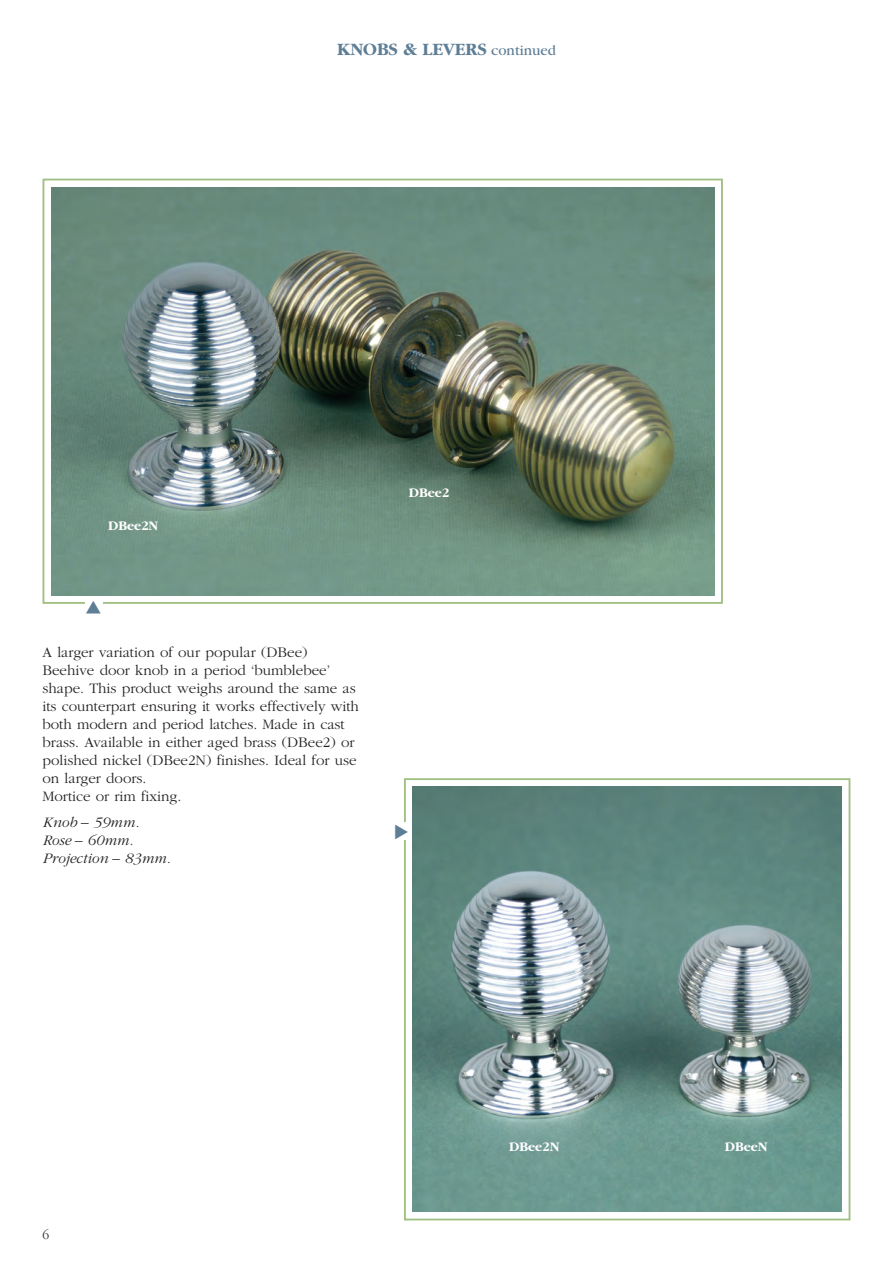
<style>
.page{position:relative;width:893px;height:1263px;background:#fff}
.page>*{position:absolute;margin:0;border:0;box-sizing:border-box;transform-origin:0 0}
.t1{font:700 18px "Garamond";color:#5e7e96}
.t2{font:300 15px/18px "Garamond";color:#231f20}
.t3{font:italic 300 15px/18px "Garamond";color:#231f20}
.t4{font:700 13.5px "Garamond";color:#fff}
.t5{font:300 13.5px "Garamond";color:#231f20}
.s1{font-weight:400;font-size:15px}
</style>
<div class="page">
<div style="left:43px;top:179px;width:680px;height:425px;border:2px solid #a0c084"></div>
<img style="left:51px;top:187px;width:663px;height:408px">
<div style="left:85px;top:601px;width:17px;height:14px;background:#fff"></div>
<div style="left:404px;top:778px;width:446px;height:442px;border:2px solid #a0c084"></div>
<div style="left:394px;top:823px;width:14px;height:17px;background:#fff"></div>
<img style="left:412px;top:787px;width:430px;height:425px">
<p class="t1" style="left:337px;top:43px;width:220px">KNOBS &amp; LEVERS <span class="s1">continued</span></p>
<p class="t4" style="left:108px;top:521px;width:52px">DBee2N</p>
<p class="t2" style="left:43px;top:644px;width:318px">A larger variation of our popular (DBee)<br>Beehive door knob in a period ‘bumblebee’ shape. This product weighs around the same as its counterpart ensuring it works effectively with both modern and period latches. Made in cast brass. Available in either aged brass (DBee2) or polished nickel (DBee2N) finishes. Ideal for use on larger doors.<br>Mortice or rim fixing.</p>
<p class="t3" style="left:43px;top:815px;width:129px">Knob – 59mm.<br>Rose – 60mm.<br>Projection – 83mm.</p>
<p class="t4" style="left:409px;top:487px;width:42px">DBee2</p>
<p class="t5" style="left:43px;top:1229px;width:8px">6</p>
<p class="t4" style="left:509px;top:1142px;width:52px">DBee2N</p>
<p class="t4" style="left:725px;top:1142px;width:44px">DBeeN</p>
</div>
